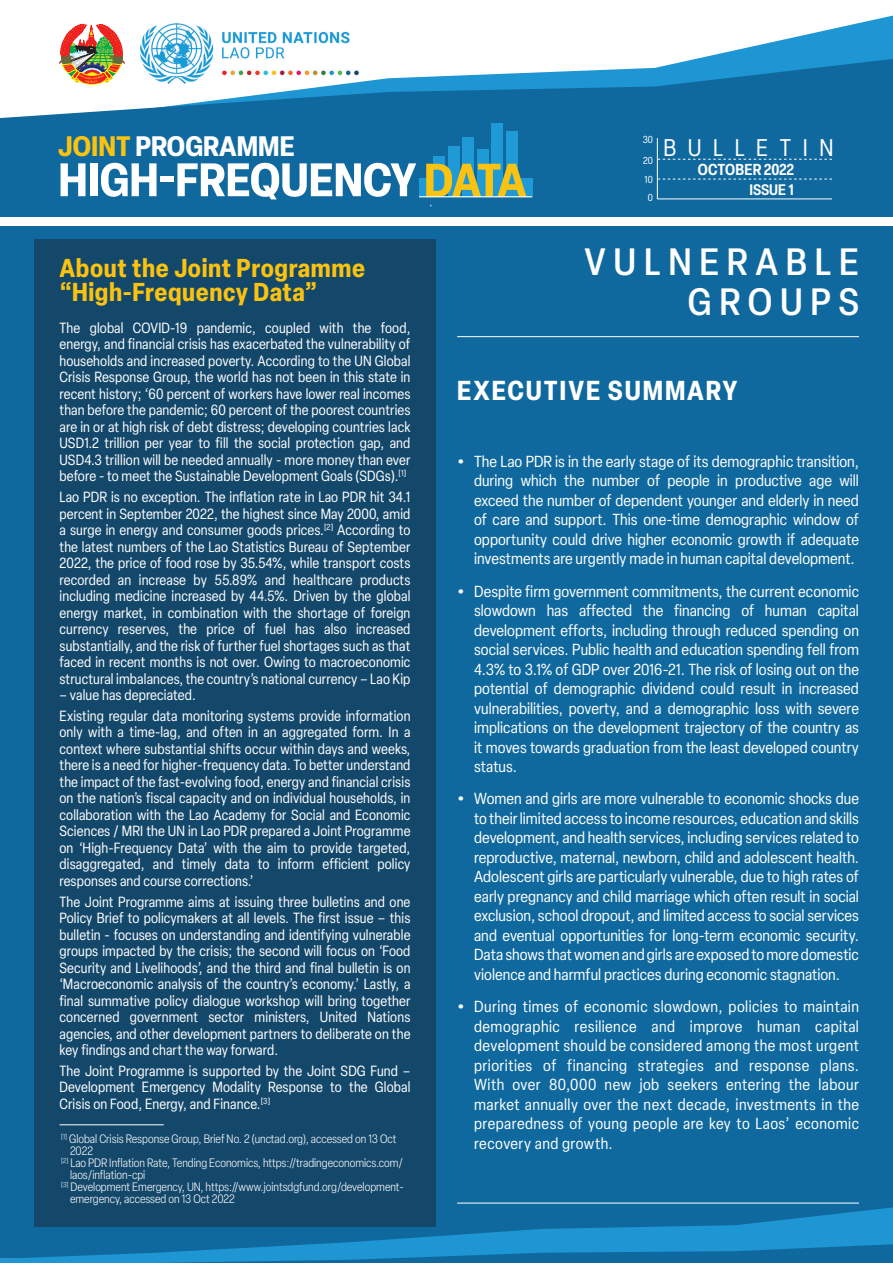
<style>
.page{position:relative;width:893px;height:1263px;background:#fff}
.page>*{position:absolute;margin:0;border:0;box-sizing:border-box;transform-origin:0 0}
.t1{font:500 condensed 37.5px/40.5px "Elza";letter-spacing:.2em;color:#fff;text-align:right}
.t2{font:700 condensed 27.75px "Elza";color:#fff}
.t3{font:700 condensed 27px "Elza";letter-spacing:.07em;color:#fff}
.t4{font:700 condensed 25.5px/24px "Elza";letter-spacing:.025em;color:#fbc310}
.t5{font:condensed 23.7px "Elza";letter-spacing:.49em;color:#fff}
.t6{font:condensed 15.75px/19.5px "Elza";letter-spacing:.005em;color:#fff;text-align:justify}
.t7{font:600 condensed 15.6px "Elza";letter-spacing:.01em;color:#fff}
.t8{font:600 condensed 15px "Elza";color:#fff}
.t9{font:condensed 14.55px/16.5px "Elza";letter-spacing:.01em;color:#fff;text-align:justify}
.t10{font:300 condensed 12px "Elza";color:#fff}
.t11{font:condensed 10.05px "Elza";color:#fff}
.s1{color:#fac312}
.s2{font-weight:700;font-size:19.5px}
</style>
<div class="page">
<svg style="left:140px;top:16px;width:753px;height:43px"></svg>
<div style="left:0;top:59px;width:893px;height:1148px;background:#10699e"></div>
<img style="left:59px;top:23px;width:66px;height:62px">
<svg style="left:0;top:1207px;width:893px;height:56px;background:#1579b1"></svg>
<svg style="left:154px;top:1244px;width:739px;height:19px;background:#177fb8"></svg>
<div style="left:0;top:217px;width:893px;height:9px;background:#fff"></div>
<hr style="left:457px;top:336px;width:402px;height:1px;background:#fff">
<hr style="left:457px;top:1203px;width:402px;height:1px;background:#fff">
<svg style="left:658px;top:159px;width:174px;height:1px"></svg>
<svg style="left:658px;top:179px;width:174px;height:1px"></svg>
<hr style="left:658px;top:199px;width:174px;height:1px;background:#fff">
<hr style="left:657px;top:138px;width:1px;height:61px;background:#fff">
<div style="left:463px;top:138px;width:11px;height:59px;background:#209ad6"></div>
<div style="left:477px;top:150px;width:11px;height:47px;background:#209ad6"></div>
<div style="left:492px;top:124px;width:11px;height:73px;background:#209ad6"></div>
<div style="left:506px;top:131px;width:12px;height:66px;background:#209ad6"></div>
<div style="left:521px;top:178px;width:11px;height:19px;background:#209ad6"></div>
<div style="left:419px;top:178px;width:11px;height:19px;background:#209ad6"></div>
<div style="left:448px;top:147px;width:11px;height:50px;background:#209ad6"></div>
<div style="left:434px;top:157px;width:11px;height:40px;background:#209ad6"></div>
<svg style="left:61px;top:163px;width:24px;height:33px"></svg>
<div style="left:90px;top:163px;width:7px;height:33px;background:#fff"></div>
<svg style="left:101px;top:163px;width:56px;height:34px"></svg>
<div style="left:160px;top:177px;width:13px;height:5px;background:#fff"></div>
<svg style="left:177px;top:163px;width:239px;height:36px"></svg>
<svg style="left:426px;top:164px;width:100px;height:32px"></svg>
<hr style="left:419px;top:196px;width:113px;height:1px;background:#fff">
<div style="left:34px;top:239px;width:402px;height:988px;background:#14486b"></div>
<hr style="left:60px;top:1124px;width:104px;height:1px;background:#fff">
<h2 class="t2" style="left:58px;top:127px;width:238px"><span class="s1">JOINT</span> PROGRAMME</h2>
<h3 class="t4" style="left:60px;top:255px;width:307px">About the Joint Programme “High-Frequency Data”</h3>
<p class="t9" style="left:60px;top:319px;width:352px">The global COVID-19 pandemic, coupled with the food, energy, and financial crisis has exacerbated the vulnerability of households and increased poverty. According to the UN Global Crisis Response Group, the world has not been in this state in recent history; ‘60 percent of workers have lower real incomes than before the pandemic; 60 percent of the poorest countries are in or at high risk of debt distress; developing countries lack USD1.2 trillion per year to fill the social protection gap, and USD4.3 trillion will be needed annually - more money than ever before - to meet the Sustainable Development Goals (SDGs).<sup>[1]</sup></p>
<p class="t9" style="left:60px;top:488px;width:352px">Lao PDR is no exception. The inflation rate in Lao PDR hit 34.1 percent in September 2022, the highest since May 2000, amid a surge in energy and consumer goods prices.<sup>[2]</sup> According to the latest numbers of the Lao Statistics Bureau of September 2022, the price of food rose by 35.54%, while transport costs recorded an increase by 55.89% and healthcare products including medicine increased by 44.5%. Driven by the global energy market, in combination with the shortage of foreign currency reserves, the price of fuel has also increased substantially, and the risk of further fuel shortages such as that faced in recent months is not over. Owing to macroeconomic structural imbalances, the country’s national currency – Lao Kip</p>
<p class="t9" style="left:60px;top:684px;width:352px;line-height:20.7px">– value has depreciated.<br>Existing regular data monitoring systems provide information</p>
<p class="t9" style="left:60px;top:724px;width:352px">only with a time-lag, and often in an aggregated form. In a context where substantial shifts occur within days and weeks, there is a need for higher-frequency data. To better understand the impact of the fast-evolving food, energy and financial crisis on the nation’s fiscal capacity and on individual households, in collaboration with the Lao Academy for Social and Economic Sciences / MRI the UN in Lao PDR prepared a Joint Programme on ‘High-Frequency Data’ with the aim to provide targeted, disaggregated, and timely data to inform efficient policy responses and course corrections.’</p>
<p class="t9" style="left:60px;top:893px;width:352px">The Joint Programme aims at issuing three bulletins and one Policy Brief to policymakers at all levels. The first issue – this bulletin - focuses on understanding and identifying vulnerable groups impacted by the crisis; the second will focus on ‘Food Security and Livelihoods’, and the third and final bulletin is on ‘Macroeconomic analysis of the country’s economy.’ Lastly, a final summative policy dialogue workshop will bring together concerned government sector ministers, United Nations agencies, and other development partners to deliberate on the key findings and chart the way forward.</p>
<p class="t9" style="left:60px;top:1062px;width:352px">The Joint Programme is supported by the Joint SDG Fund – Development Emergency Modality Response to the Global Crisis on Food, Energy, and Finance.<sup>[3]</sup></p>
<p class="t10" style="left:61px;top:1131px;width:337px"><sup>[1]</sup> Global Crisis Response Group, Brief No. 2 (unctad.org), accessed on 13 Oct</p>
<p class="t10" style="left:70px;top:1143px;width:25px">2022</p>
<p class="t10" style="left:61px;top:1155px;width:343px"><sup>[2]</sup> Lao PDR Inflation Rate, Tending Economics, https://tradingeconomics.com/</p>
<p class="t10" style="left:70px;top:1167px;width:77px">laos/inflation-cpi</p>
<p class="t10" style="left:61px;top:1179px;width:344px"><sup>[3]</sup> Development Emergency, UN, https://www.jointsdgfund.org/development-</p>
<p class="t10" style="left:70px;top:1191px;width:166px">emergency, accessed on 13 Oct 2022</p>
<p class="t11" style="left:643px;top:133px;width:12px">30</p>
<p class="t11" style="left:643px;top:154px;width:11px">20</p>
<p class="t11" style="left:645px;top:172px;width:10px">10</p>
<p class="t11" style="left:648px;top:191px;width:7px">0</p>
<h3 class="t5" style="left:663px;top:132px;width:172px">BULLETIN</h3>
<p class="t7" style="left:698px;top:158px;width:98px">OCTOBER 2022</p>
<p class="t8" style="left:749px;top:180px;width:46px">ISSUE 1</p>
<h1 class="t1" style="left:585px;top:241px;width:276px">VULNERABLE<br>GROUPS</h1>
<h3 class="t3" style="left:457px;top:371px;width:282px">EXECUTIVE SUMMARY</h3>
<p class="t6" style="left:474px;top:451px;width:386px;text-indent:-17px"><span class="s2">•</span> The Lao PDR is in the early stage of its demographic transition, during which the number of people in productive age will exceed the number of dependent younger and elderly in need of care and support. This one-time demographic window of opportunity could drive higher economic growth if adequate investments are urgently made in human capital development.</p>
<p class="t6" style="left:474px;top:581px;width:386px;text-indent:-17px"><span class="s2">•</span> Despite firm government commitments, the current economic slowdown has affected the financing of human capital development efforts, including through reduced spending on social services. Public health and education spending fell from 4.3% to 3.1% of GDP over 2016-21. The risk of losing out on the potential of demographic dividend could result in increased vulnerabilities, poverty, and a demographic loss with severe implications on the development trajectory of the country as it moves towards graduation from the least developed country status.</p>
<p class="t6" style="left:474px;top:789px;width:386px;text-indent:-17px"><span class="s2">•</span> Women and girls are more vulnerable to economic shocks due to their limited access to income resources, education and skills development, and health services, including services related to reproductive, maternal, newborn, child and adolescent health.<br>Adolescent girls are particularly vulnerable, due to high rates of early pregnancy and child marriage which often result in social exclusion, school dropout, and limited access to social services and eventual opportunities for long-term economic security.<br>Data shows that women and girls are exposed to more domestic violence and harmful practices during economic stagnation.</p>
<p class="t6" style="left:474px;top:996px;width:386px;text-indent:-17px"><span class="s2">•</span> During times of economic slowdown, policies to maintain demographic resilience and improve human capital development should be considered among the most urgent priorities of financing strategies and response plans.<br>With over 80,000 new job seekers entering the labour market annually over the next decade, investments in the preparedness of young people are key to Laos’ economic recovery and growth.</p>
</div>
